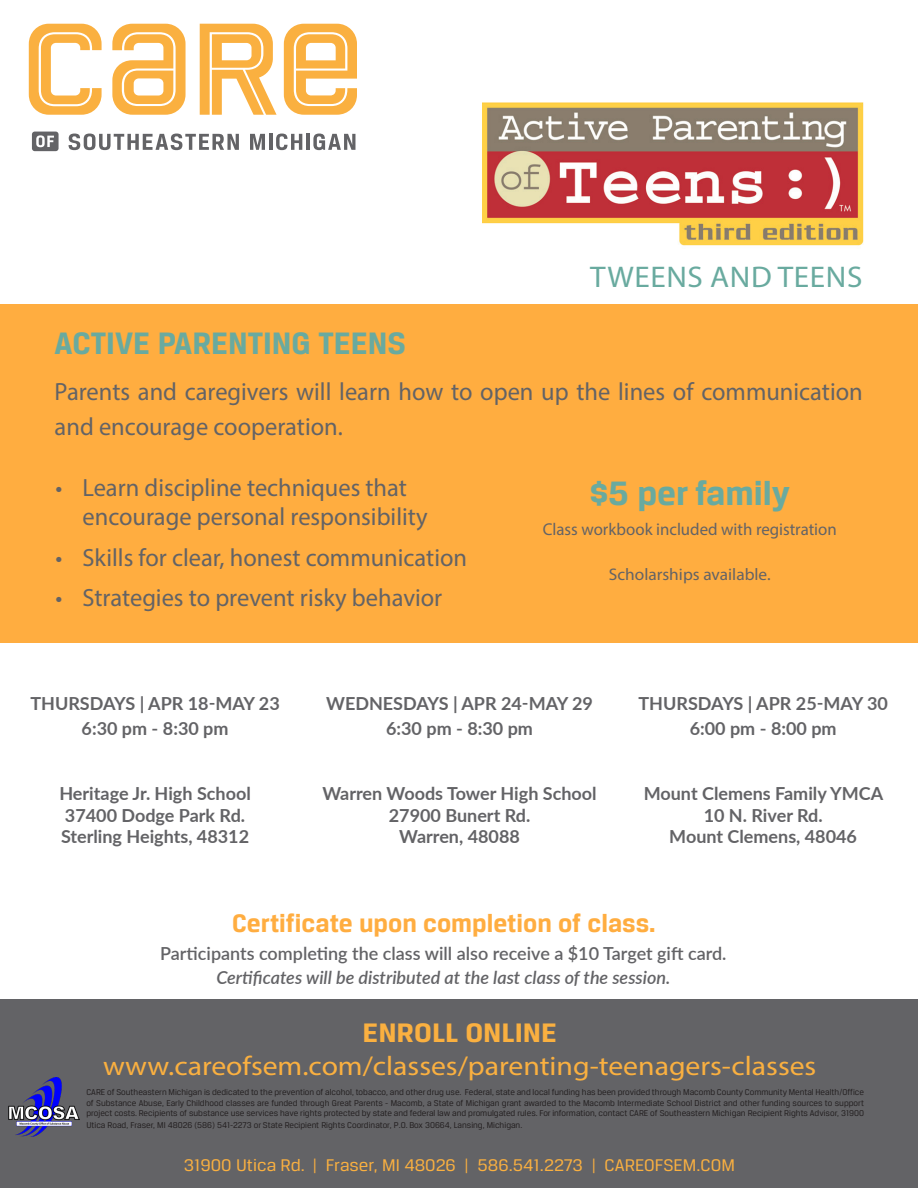
<style>
.page{position:relative;width:918px;height:1188px;background:#fff}
.page>*{position:absolute;margin:0;border:0;box-sizing:border-box;transform-origin:0 0}
.t1{font:700 36px "Breuer Text";color:#69aa9f;scale:1.04 1}
.t2{font:700 33px "Breuer Text";color:#69aa9f}
.t3{font:30px "Myriad Pro";letter-spacing:.02em;color:#69aa9f;scale:1.04 1}
.t4{font:700 28.5px "Breuer Text";color:#fab040;scale:1.1 1}
.t5{font:27px "Myriad Pro";color:#fab040;scale:1.1 1}
.t6{font:700 27px "Breuer Text";color:#ffad40}
.t7{font:24.9px/34.5px "Myriad Pro";color:#636366}
.t8{font:700 18px "Lato";color:#636366}
.t9{font:600 18px "Lato";color:#636366}
.t10{font:italic 600 18px "Lato";color:#636366}
.t11{font:18px "Breuer Text";color:#fab040;scale:1.05 1}
.t12{font:17.1px "Myriad Pro";color:#636366}
.t13{font:16.8px "Myriad Pro";color:#636366}
.t14{font:9px/10.8px "Breuer Text";color:#231f20;text-align:justify}
</style>
<div class="page">
<div style="left:0;top:999px;width:918px;height:189px;background:#636366"></div>
<div style="left:0;top:304px;width:918px;height:338px;background:#ffad40"></div>
<img style="left:482px;top:103px;width:382px;height:143px">
<svg style="left:29px;top:24px;width:73px;height:91px"></svg>
<svg style="left:112px;top:24px;width:74px;height:91px"></svg>
<svg style="left:200px;top:24px;width:77px;height:91px"></svg>
<svg style="left:284px;top:24px;width:73px;height:91px"></svg>
<svg style="left:69px;top:134px;width:170px;height:16px"></svg>
<svg style="left:250px;top:134px;width:15px;height:16px"></svg>
<hr style="left:269px;top:134px;width:3px;height:16px;background:#636366">
<svg style="left:276px;top:134px;width:26px;height:16px"></svg>
<hr style="left:306px;top:134px;width:4px;height:16px;background:#636366">
<svg style="left:313px;top:134px;width:42px;height:16px"></svg>
<svg style="left:32px;top:132px;width:27px;height:19px"></svg>
<img style="left:8px;top:1077px;width:72px;height:59px">
<p class="t3" style="left:590px;top:258px;width:263px">TWEENS AND TEENS</p>
<p class="t2" style="left:55px;top:324px;width:353px">ACTIVE PARENTING TEENS</p>
<p class="t7" style="left:55px;top:374px;width:810px">Parents and caregivers will learn how to open up the lines of communication and encourage cooperation.</p>
<p class="t7" style="left:82px;top:473px;width:347px;line-height:28.8px;text-indent:-27px">• Learn discipline techniques that encourage personal responsibility</p>
<p class="t7" style="left:56px;top:540px;width:413px">• Skills for clear, honest communication</p>
<p class="t7" style="left:56px;top:580px;width:388px">• Strategies to prevent risky behavior</p>
<p class="t1" style="left:589px;top:473px;width:194px">$5 per family</p>
<p class="t12" style="left:543px;top:519px;width:296px">Class workbook included with registration</p>
<p class="t13" style="left:609px;top:564px;width:163px">Scholarships available.</p>
<p class="t8" style="left:30px;top:690px;width:251px">THURSDAYS | APR 18-MAY 23</p>
<p class="t8" style="left:82px;top:716px;width:148px">6:30 pm - 8:30 pm</p>
<p class="t8" style="left:59px;top:780px;width:193px">Heritage Jr. High School</p>
<p class="t8" style="left:65px;top:802px;width:182px">37400 Dodge Park Rd.</p>
<p class="t8" style="left:61px;top:824px;width:190px">Sterling Heights, 48312</p>
<p class="t8" style="left:326px;top:690px;width:268px">WEDNESDAYS | APR 24-MAY 29</p>
<p class="t8" style="left:386px;top:716px;width:148px">6:30 pm - 8:30 pm</p>
<p class="t8" style="left:323px;top:780px;width:276px">Warren Woods Tower High School</p>
<p class="t8" style="left:389px;top:802px;width:143px">27900 Bunert Rd.</p>
<p class="t8" style="left:399px;top:824px;width:122px">Warren, 48088</p>
<p class="t8" style="left:638px;top:690px;width:251px">THURSDAYS | APR 25-MAY 30</p>
<p class="t8" style="left:690px;top:716px;width:148px">6:00 pm - 8:00 pm</p>
<p class="t8" style="left:644px;top:780px;width:241px">Mount Clemens Family YMCA</p>
<p class="t8" style="left:704px;top:802px;width:120px">10 N. River Rd.</p>
<p class="t8" style="left:669px;top:824px;width:189px">Mount Clemens, 48046</p>
<p class="t6" style="left:232px;top:908px;width:425px">Certificate upon completion of class.</p>
<p class="t9" style="left:160px;top:940px;width:568px">Participants completing the class will also receive a $10 Target gift card.</p>
<p class="t10" style="left:216px;top:964px;width:456px">Certificates will be distributed at the last class of the session.</p>
<p class="t4" style="left:363px;top:1017px;width:178px">ENROLL ONLINE</p>
<p class="t5" style="left:103px;top:1049px;width:650px">www.careofsem.com/classes/parenting-teenagers-classes</p>
<p class="t14" style="left:86px;top:1086px;width:779px">CARE of Southeastern Michigan is dedicated to the prevention of alcohol, tobacco, and other drug use. Federal, state and local funding has been provided through Macomb County Community Mental Health/Office of Substance Abuse, Early Childhood classes are funded through Great Parents - Macomb, a State of Michigan grant awarded to the Macomb Intermediate School District and other funding sources to support project costs. Recipients of substance use services have rights protected by state and federal law and promulgated rules. For information, contact CARE of Southeastern Michigan Recipient Rights Advisor, 31900</p>
<p class="t14" style="left:86px;top:1120px;width:437px">Utica Road, Fraser, MI 48026 (586) 541-2273 or State Recipient Rights Coordinator, P.O. Box 30664, Lansing, Michigan.</p>
<p class="t11" style="left:184px;top:1155px;width:526px">31900 Utica Rd. | Fraser, MI 48026 | 586.541.2273 | CAREOFSEM.COM</p>
</div>
